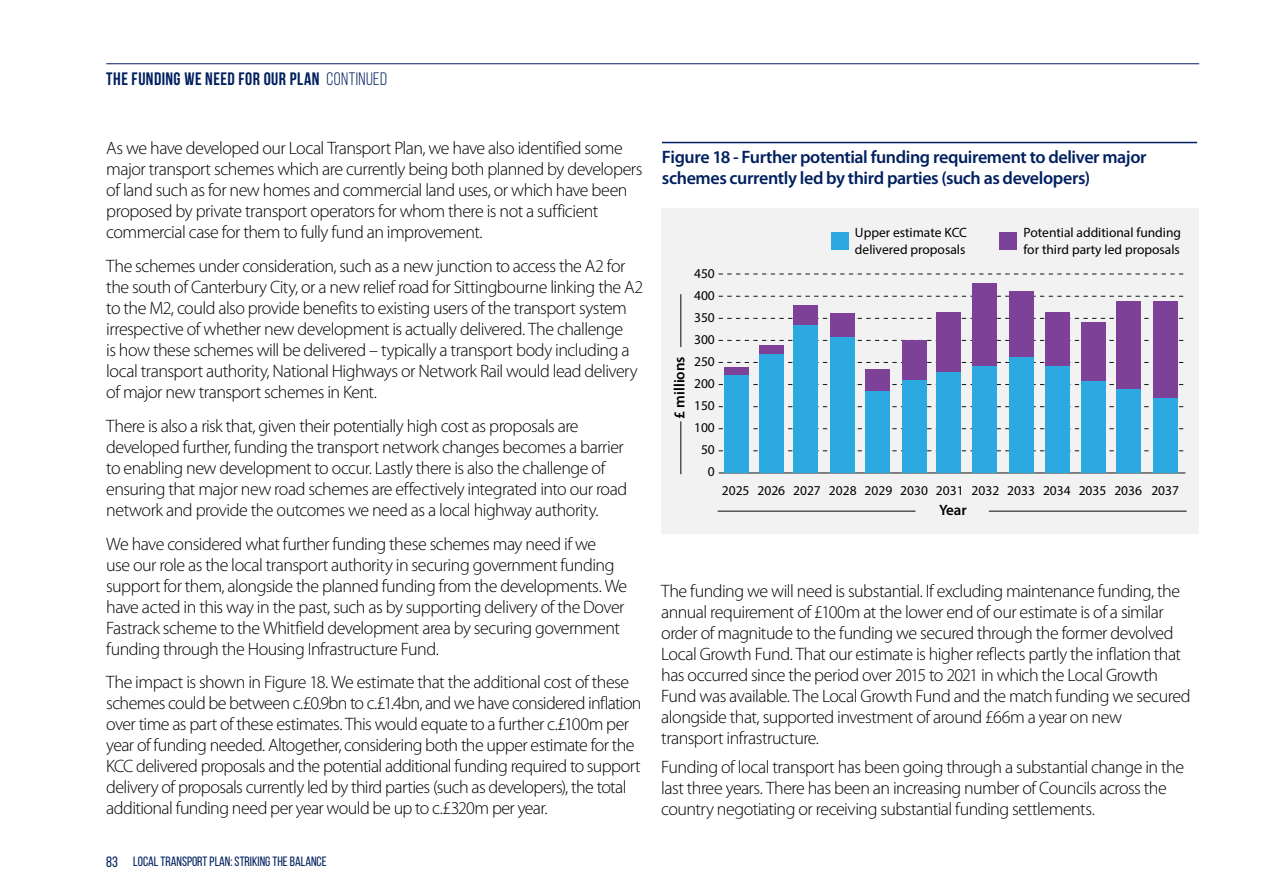
<style>
.page{position:relative;width:1263px;height:893px;background:#fff}
.page>*{position:absolute;margin:0;border:0;box-sizing:border-box;transform-origin:0 0}
.Body_text{font:300 18px/21px "Myriad Pro";letter-spacing:-.03em;color:#000}
.Figure_header{font:600 18px/21px "Myriad Pro";letter-spacing:-.025em;color:#002060}
.Page_Divider{font:700 18px "Bebas Neue";letter-spacing:.025em;color:#002060}
.t1{font:600 15px "Myriad Pro";color:#000}
.t2{font:13.5px/22px "Myriad Pro";color:#000}
.t3{font:13.5px "Bebas Neue";color:#002060}
.s1{font-weight:400}
.s2{font-size:15px}
</style>
<div class="page">
<div style="left:661px;top:208px;width:538px;height:326px;background:#f2f2f2"></div>
<hr style="left:106px;top:63px;width:1093px;height:1px;background:#002060">
<hr style="left:662px;top:142px;width:535px;height:1px;background:#002060">
<svg style="left:719px;top:296px;width:465px;height:1px"></svg>
<svg style="left:719px;top:318px;width:465px;height:1px"></svg>
<svg style="left:719px;top:340px;width:465px;height:1px"></svg>
<svg style="left:719px;top:362px;width:465px;height:1px"></svg>
<svg style="left:719px;top:384px;width:465px;height:1px"></svg>
<svg style="left:719px;top:406px;width:465px;height:1px"></svg>
<svg style="left:719px;top:428px;width:465px;height:1px"></svg>
<svg style="left:719px;top:451px;width:465px;height:1px"></svg>
<hr style="left:719px;top:473px;width:466px;height:1px;background:#121617">
<div style="left:724px;top:368px;width:24px;height:105px;background:#2ba9e0"></div>
<div style="left:724px;top:368px;width:24px;height:7px;background:#7e4198"></div>
<div style="left:759px;top:353px;width:24px;height:120px;background:#2ba9e0"></div>
<div style="left:759px;top:345px;width:24px;height:9px;background:#7e4198"></div>
<div style="left:794px;top:324px;width:24px;height:149px;background:#2ba9e0"></div>
<div style="left:794px;top:306px;width:24px;height:19px;background:#7e4198"></div>
<div style="left:830px;top:316px;width:24px;height:157px;background:#2ba9e0"></div>
<div style="left:830px;top:313px;width:24px;height:23px;background:#7e4198"></div>
<div style="left:866px;top:369px;width:24px;height:46px;background:#7e4198"></div>
<div style="left:866px;top:391px;width:24px;height:82px;background:#2ba9e0"></div>
<div style="left:903px;top:365px;width:24px;height:108px;background:#2ba9e0"></div>
<div style="left:903px;top:340px;width:24px;height:40px;background:#7e4198"></div>
<div style="left:936px;top:312px;width:24px;height:91px;background:#7e4198"></div>
<div style="left:936px;top:372px;width:24px;height:101px;background:#2ba9e0"></div>
<div style="left:973px;top:284px;width:24px;height:109px;background:#7e4198"></div>
<div style="left:973px;top:366px;width:24px;height:107px;background:#2ba9e0"></div>
<div style="left:1010px;top:292px;width:24px;height:78px;background:#7e4198"></div>
<div style="left:1010px;top:357px;width:24px;height:116px;background:#2ba9e0"></div>
<div style="left:1045px;top:312px;width:24px;height:92px;background:#7e4198"></div>
<div style="left:1045px;top:367px;width:24px;height:106px;background:#2ba9e0"></div>
<div style="left:1081px;top:322px;width:24px;height:91px;background:#7e4198"></div>
<div style="left:1081px;top:381px;width:24px;height:92px;background:#2ba9e0"></div>
<div style="left:1116px;top:301px;width:24px;height:113px;background:#7e4198"></div>
<div style="left:1116px;top:389px;width:24px;height:84px;background:#2ba9e0"></div>
<div style="left:1153px;top:301px;width:24px;height:112px;background:#7e4198"></div>
<div style="left:1153px;top:398px;width:24px;height:74px;background:#2ba9e0"></div>
<hr style="left:718px;top:511px;width:197px;height:1px;background:#121617">
<hr style="left:989px;top:511px;width:197px;height:1px;background:#121617">
<div style="left:831px;top:232px;width:17px;height:17px;background:#2ba9e0"></div>
<div style="left:999px;top:232px;width:17px;height:17px;background:#7e4198"></div>
<hr style="left:680px;top:421px;width:1px;height:53px;background:#121617">
<hr style="left:680px;top:294px;width:1px;height:53px;background:#121617">
<svg style="left:719px;top:274px;width:465px;height:1px"></svg>
<p class="Page_Divider" style="left:106px;top:68px;width:282px">THE FUNDING WE NEED FOR OUR PLAN <span class="s1">CONTINUED</span></p>
<p class="Body_text" style="left:106px;top:138px;width:538px">As we have developed our Local Transport Plan, we have also identified some major transport schemes which are currently being both planned by developers of land such as for new homes and commercial land uses, or which have been proposed by private transport operators for whom there is not a sufficient commercial case for them to fully fund an improvement.</p>
<p class="Body_text" style="left:106px;top:256px;width:538px">The schemes under consideration, such as a new junction to access the A2 for the south of Canterbury City, or a new relief road for Sittingbourne linking the A2 to the M2, could also provide benefits to existing users of the transport system irrespective of whether new development is actually delivered. The challenge<br>is how these schemes will be delivered – typically a transport body including a local transport authority, National Highways or Network Rail would lead delivery of major new transport schemes in Kent.</p>
<p class="Body_text" style="left:106px;top:416px;width:522px">There is also a risk that, given their potentially high cost as proposals are developed further, funding the transport network changes becomes a barrier to enabling new development to occur. Lastly there is also the challenge of ensuring that major new road schemes are effectively integrated into our road network and provide the outcomes we need as a local highway authority.</p>
<p class="Body_text" style="left:106px;top:533px;width:522px">We have considered what further funding these schemes may need if we<br>use our role as the local transport authority in securing government funding support for them, alongside the planned funding from the developments. We have acted in this way in the past, such as by supporting delivery of the Dover Fastrack scheme to the Whitfield development area by securing government funding through the Housing Infrastructure Fund.</p>
<p class="Body_text" style="left:106px;top:672px;width:537px">The impact is shown in Figure 18. We estimate that the additional cost of these schemes could be between c.£0.9bn to c.£1.4bn, and we have considered inflation over time as part of these estimates. This would equate to a further c.£100m per year of funding needed. Altogether, considering both the upper estimate for the KCC delivered proposals and the potential additional funding required to support delivery of proposals currently led by third parties (such as developers), the total additional funding need per year would be up to c.£320m per year.</p>
<p class="t3" style="left:106px;top:854px;width:222px"><span class="s2">83</span> LOCAL TRANSPORT PLAN: STRIKING THE BALANCE</p>
<p class="Figure_header" style="left:662px;top:146px;width:486px">Figure 18 - Further potential funding requirement to deliver major schemes currently led by third parties (such as developers)</p>
<p class="t1" style="left:670px;top:419px;width:64px;rotate:-90deg">£ millions</p>
<p class="t2" style="left:694px;top:263px;width:22px;text-align:right">450<br>400<br>350<br>300<br>250<br>200<br>150<br>100<br>50<br>0</p>
<p class="t2" style="left:855px;top:224px;width:114px;line-height:16.5px">Upper estimate KCC delivered proposals</p>
<p class="t2" style="left:1023px;top:224px;width:159px;line-height:16.5px">Potential additional funding for third party led proposals</p>
<p class="t2" style="left:722px;top:480px;width:459px">2025 2026 2027 2028 2029 2030 2031 2032 2033 2034 2035 2036 2037</p>
<p class="t1" style="left:939px;top:501px;width:29px">Year</p>
<p class="Body_text" style="left:661px;top:581px;width:531px">The funding we will need is substantial. If excluding maintenance funding, the annual requirement of £100m at the lower end of our estimate is of a similar order of magnitude to the funding we secured through the former devolved Local Growth Fund. That our estimate is higher reflects partly the inflation that has occurred since the period over 2015 to 2021 in which the Local Growth Fund was available. The Local Growth Fund and the match funding we secured alongside that, supported investment of around £66m a year on new<br>transport infrastructure.</p>
<p class="Body_text" style="left:661px;top:757px;width:524px">Funding of local transport has been going through a substantial change in the last three years. There has been an increasing number of Councils across the country negotiating or receiving substantial funding settlements.</p>
</div>
